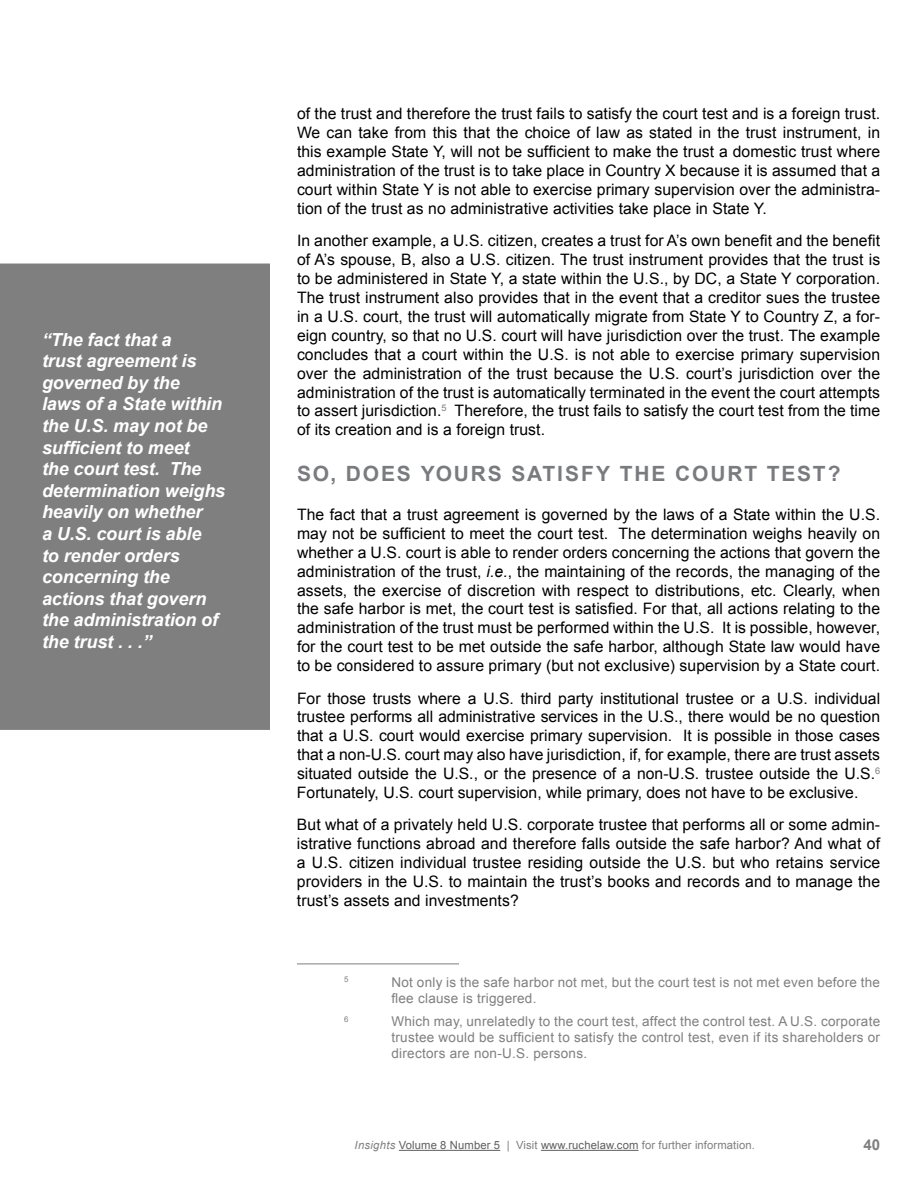
<style>
.page{position:relative;width:918px;height:1188px;background:#fff}
.page>*{position:absolute;margin:0;border:0;box-sizing:border-box;transform-origin:0 0}
.t1{font:700 21px "Arial";letter-spacing:.085em;color:#797b7e}
.t2{font:italic 700 18px/21.6px "Arial";letter-spacing:-.005em;color:#fff}
.t3{font:15.75px/18.9px "Arial";letter-spacing:.005em;color:#000;text-align:justify}
.t4{font:700 15px "Arial";color:#7f7f7f}
.t5{font:13.5px/16.2px "Arial";letter-spacing:.02em;color:#7f7f7f}
.t6{font:11.25px "Arial";letter-spacing:.01em;color:#5f5f5f}
.t7{font:7.8px "Arial";color:#7f7f7f}
.s1{font-style:italic}
.s2{font-style:italic;color:#7f7f7f}
.s3{color:#7f7f7f}
</style>
<div class="page">
<hr style="left:399px;top:1150px;width:101px;height:1px;background:#5f5f5f">
<hr style="left:541px;top:1150px;width:98px;height:1px;background:#5f5f5f">
<hr style="left:297px;top:964px;width:162px;height:1px;background:#7f7f7f">
<div style="left:0;top:264px;width:270px;height:466px;background:#7f7f7f"></div>
<p class="t2" style="left:42px;top:329px;width:185px">“The fact that a<br>trust agreement is governed by the<br>laws of a State within the U.S. may not be sufficient to meet<br>the court test. The determination weighs heavily on whether<br>a U.S. court is able<br>to render orders concerning the actions that govern the administration of the trust . . .”</p>
<p class="t3" style="left:297px;top:105px;width:585px">of the trust and therefore the trust fails to satisfy the court test and is a foreign trust.<br>We can take from this that the choice of law as stated in the trust instrument, in this example State Y, will not be sufficient to make the trust a domestic trust where administration of the trust is to take place in Country X because it is assumed that a court within State Y is not able to exercise primary supervision over the administra&shy;tion of the trust as no administrative activities take place in State Y.</p>
<p class="t3" style="left:297px;top:232px;width:585px">In another example, a U.S. citizen, creates a trust for A’s own benefit and the benefit of A’s spouse, B, also a U.S. citizen. The trust instrument provides that the trust is to be administered in State Y, a state within the U.S., by DC, a State Y corporation.<br>The trust instrument also provides that in the event that a creditor sues the trustee in a U.S. court, the trust will automatically migrate from State Y to Country Z, a for&shy;eign country, so that no U.S. court will have jurisdiction over the trust. The example concludes that a court within the U.S. is not able to exercise primary supervision over the administration of the trust because the U.S. court’s jurisdiction over the administration of the trust is automatically terminated in the event the court attempts to assert jurisdiction.<sup>5</sup> Therefore, the trust fails to satisfy the court test from the time of its creation and is a foreign trust.</p>
<h1 class="t1" style="left:297px;top:460px;width:545px">SO, DOES YOURS SATISFY THE COURT TEST?</h1>
<p class="t3" style="left:297px;top:505px;width:585px">The fact that a trust agreement is governed by the laws of a State within the U.S. may not be sufficient to meet the court test. The determination weighs heavily on whether a U.S. court is able to render orders concerning the actions that govern the administration of the trust, <span class="s1">i.e.</span>, the maintaining of the records, the managing of the assets, the exercise of discretion with respect to distributions, etc. Clearly, when the safe harbor is met, the court test is satisfied. For that, all actions relating to the administration of the trust must be performed within the U.S. It is possible, however, for the court test to be met outside the safe harbor, although State law would have to be considered to assure primary (but not exclusive) supervision by a State court.</p>
<p class="t3" style="left:297px;top:689px;width:585px">For those trusts where a U.S. third party institutional trustee or a U.S. individual trustee performs all administrative services in the U.S., there would be no question that a U.S. court would exercise primary supervision. It is possible in those cases that a non-U.S. court may also have jurisdiction, if, for example, there are trust assets situated outside the U.S., or the presence of a non-U.S. trustee outside the U.S.<sup>6<br></sup>Fortunately, U.S. court supervision, while primary, does not have to be exclusive.</p>
<p class="t3" style="left:297px;top:816px;width:585px">But what of a privately held U.S. corporate trustee that performs all or some admin&shy;istrative functions abroad and therefore falls outside the safe harbor? And what of a U.S. citizen individual trustee residing outside the U.S. but who retains service providers in the U.S. to maintain the trust’s books and records and to manage the trust’s assets and investments?</p>
<p class="t7" style="left:344px;top:975px;width:6px">5</p>
<p class="t5" style="left:391px;top:974px;width:490px">Not only is the safe harbor not met, but the court test is not met even before the flee clause is triggered.</p>
<p class="t7" style="left:344px;top:1014px;width:6px">6</p>
<p class="t5" style="left:391px;top:1013px;width:490px;text-align:justify">Which may, unrelatedly to the court test, affect the control test. A U.S. corporate trustee would be sufficient to satisfy the control test, even if its shareholders or directors are non-U.S. persons.</p>
<p class="t6" style="left:355px;top:1138px;width:402px"><span class="s2">Insights</span> Volume 8 Number 5 <span class="s3">| Visit</span> www.ruchelaw.com <span class="s3">for further information.</span></p>
<p class="t4" style="left:863px;top:1135px;width:18px">40</p>
</div>
